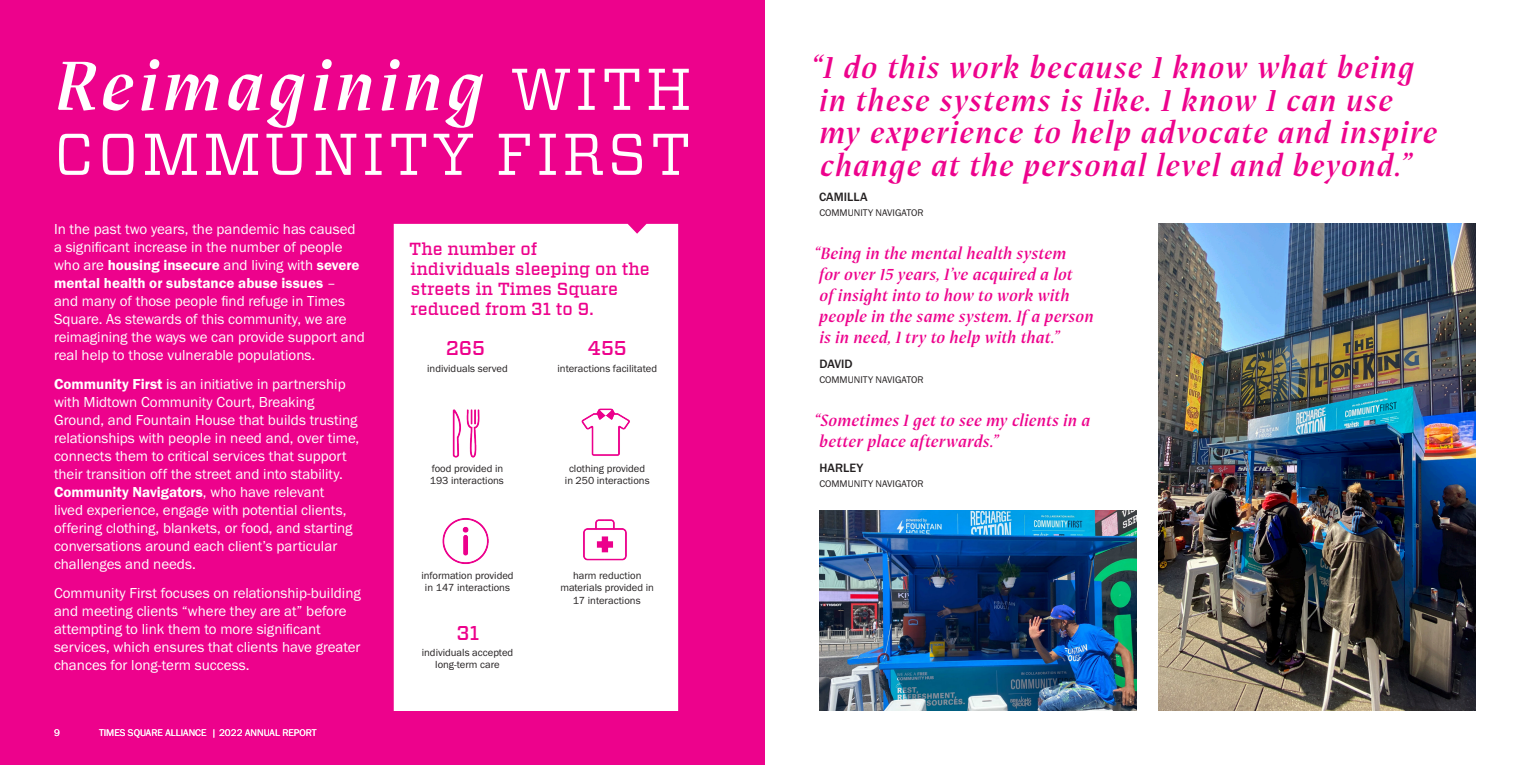
<style>
.page{position:relative;width:1530px;height:765px;background:#fff}
.page>*{position:absolute;margin:0;border:0;box-sizing:border-box;transform-origin:0 0}
.TS_Divider2{font:italic 600 74.5px "Prospectus STD";letter-spacing:.06em;color:#fff}
.TS_Divider2-2{font:58.75px "Vitesse";letter-spacing:.06em;color:#fff}
.TS_Quote_Large{font:italic 600 32.5px/32.5px "Prospectus STD";letter-spacing:.035em;color:#ed028c}
.TS_Subheader{font:500 20px "Vitesse";color:#ed028c}
.TS_Quote_Small{font:italic 600 17.5px/21px "Prospectus STD";letter-spacing:.005em;color:#ed028c}
.TS_Subheader-2{font:500 17.5px/20px "Vitesse";color:#ed028c}
.TS_Body_Medium{font:15px/18px "Franklin Gothic URW Boo";color:#fff}
.TS_QuoteAttribution{font:500 12.5px "Franklin Gothic URW";color:#231f20}
.TS_Body_Small{font:10.62px/12.5px "Franklin Gothic URW Boo";color:#231f20;text-align:center}
.TS_QuoteAttribution-2{font:10px "Franklin Gothic URW Boo";color:#231f20}
.t1{font:10px "Franklin Gothic URW Boo";color:#fff}
.s1{font-family:"Vitesse";font-weight:400;font-style:normal;font-size:58.75px}
.s2{font-family:"Franklin Gothic URW Dem"}
</style>
<div class="page">
<div style="left:0;top:0;width:765px;height:765px;background:#ed028c"></div>
<div style="left:394px;top:224px;width:284px;height:487px;background:#fff"></div>
<img style="left:819px;top:510px;width:317px;height:201px">
<img style="left:1159px;top:224px;width:317px;height:487px">
<img style="left:437px;top:403px;width:57px;height:57px">
<img style="left:437px;top:511px;width:57px;height:57px">
<img style="left:579px;top:403px;width:57px;height:54px">
<img style="left:579px;top:515px;width:57px;height:56px">
<p class="TS_Divider2" style="left:54px;top:33px;width:639px">Reimagining <span class="s1">WITH</span></p>
<p class="TS_Divider2-2" style="left:54px;top:114px;width:639px">COMMUNITY FIRST</p>
<p class="TS_Body_Medium" style="left:54px;top:220px;width:312px">In the past two years, the pandemic has caused a significant increase in the number of people who are <span class="s2">housing insecure</span> and living with <span class="s2">severe mental health or substance abuse issues</span> –<br>and many of those people find refuge in Times Square. As stewards of this community, we are reimagining the ways we can provide support and real help to those vulnerable populations.</p>
<p class="TS_Body_Medium" style="left:54px;top:375px;width:307px"><span class="s2">Community First</span> is an initiative in partnership with Midtown Community Court, Breaking Ground, and Fountain House that builds trusting relationships with people in need and, over time, connects them to critical services that support their transition off the street and into stability.<br><span class="s2">Community Navigators</span>, who have relevant<br>lived experience, engage with potential clients, offering clothing, blankets, or food, and starting conversations around each client’s particular challenges and needs.</p>
<p class="TS_Body_Medium" style="left:54px;top:584px;width:308px">Community First focuses on relationship-building and meeting clients “where they are at” before attempting to link them to more significant services, which ensures that clients have greater chances for long-term success.</p>
<p class="t1" style="left:54px;top:727px;width:7px">9</p>
<p class="t1" style="left:99px;top:727px;width:219px">TIMES SQUARE ALLIANCE | 2022 ANNUAL REPORT</p>
<p class="TS_Subheader-2" style="left:409px;top:239px;width:242px">The number of<br>individuals sleeping on the streets in Times Square reduced from 31 to 9.</p>
<p class="TS_Subheader" style="left:446px;top:335px;width:41px">265</p>
<p class="TS_Subheader" style="left:587px;top:335px;width:41px">455</p>
<p class="TS_Body_Small" style="left:427px;top:362px;width:82px">individuals served</p>
<p class="TS_Body_Small" style="left:558px;top:362px;width:101px">interactions facilitated</p>
<p class="TS_Body_Small" style="left:430px;top:462px;width:76px;text-align:left">food provided in<br>193 interactions</p>
<p class="TS_Body_Small" style="left:421px;top:569px;width:94px">information provided in 147 interactions</p>
<p class="TS_Subheader" style="left:456px;top:620px;width:24px">31</p>
<p class="TS_Body_Small" style="left:422px;top:646px;width:93px">individuals accepted long-term care</p>
<p class="TS_Body_Small" style="left:565px;top:462px;width:86px">clothing provided in 250 interactions</p>
<p class="TS_Body_Small" style="left:560px;top:569px;width:95px">harm reduction materials provided in<br>17 interactions</p>
<p class="TS_Quote_Large" style="left:811px;top:51px;width:628px">“I do this work because I know what being in these systems is like. I know I can use<br>my experience to help advocate and inspire change at the personal level and beyond.”</p>
<p class="TS_QuoteAttribution" style="left:819px;top:189px;width:50px">CAMILLA</p>
<p class="TS_QuoteAttribution-2" style="left:819px;top:206px;width:106px">COMMUNITY NAVIGATOR</p>
<p class="TS_Quote_Small" style="left:814px;top:242px;width:281px">“Being in the mental health system<br>for over 15 years, I’ve acquired a lot<br>of insight into to how to work with people in the same system. If a person is in need, I try to help with that.”</p>
<p class="TS_QuoteAttribution" style="left:820px;top:356px;width:35px">DAVID</p>
<p class="TS_QuoteAttribution-2" style="left:819px;top:373px;width:106px">COMMUNITY NAVIGATOR</p>
<p class="TS_Quote_Small" style="left:814px;top:410px;width:278px">“Sometimes I get to see my clients in a better place afterwards.”</p>
<p class="TS_QuoteAttribution" style="left:820px;top:460px;width:45px">HARLEY</p>
<p class="TS_QuoteAttribution-2" style="left:819px;top:478px;width:106px">COMMUNITY NAVIGATOR</p>
</div>
